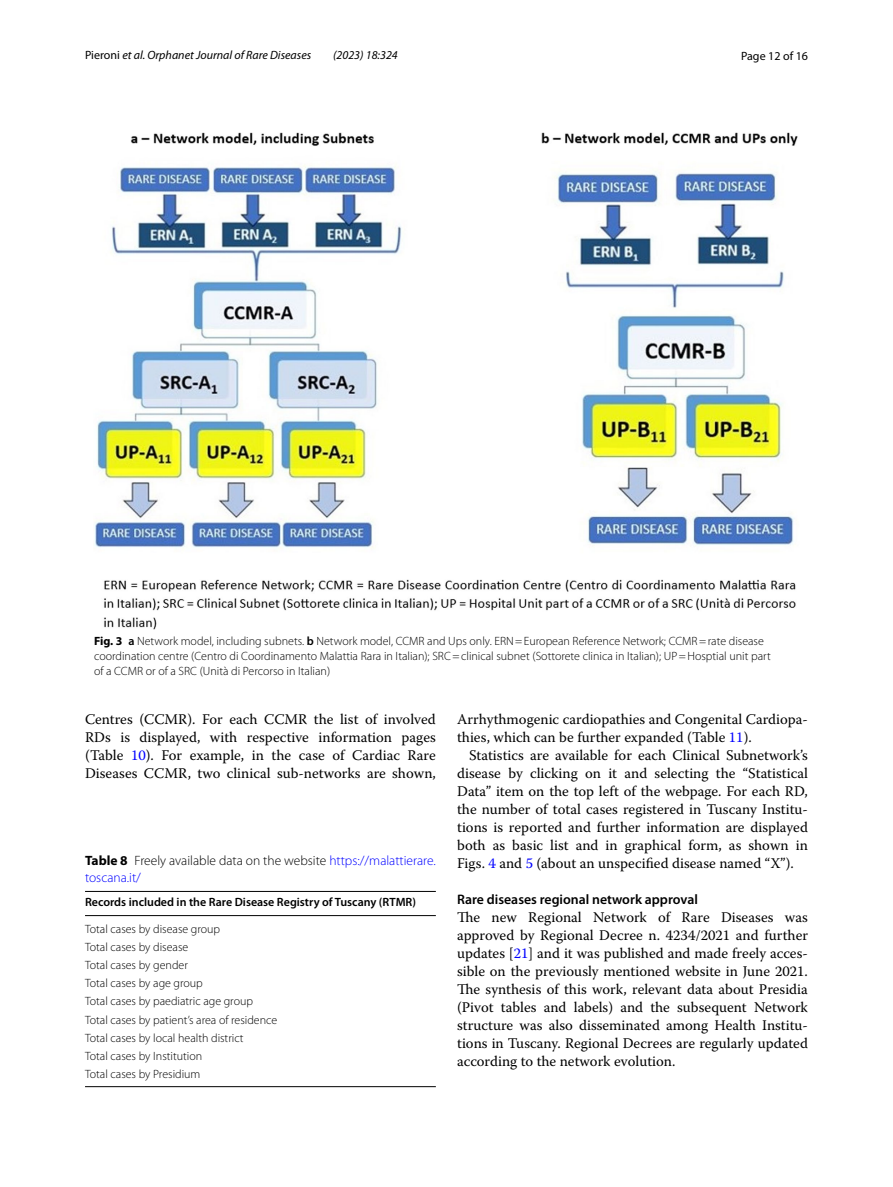
<style>
.page{position:relative;width:893px;height:1187px;background:#fff}
.page>*{position:absolute;margin:0;border:0;box-sizing:border-box;transform-origin:0 0}
.t1{font:14.7px/18px "Warnock Pro";color:#000;text-align:justify}
.t2{font:600 13.8px "Myriad Pro";color:#000}
.t3{font:300 13.5px/16.5px "Myriad Pro";color:#00f}
.t4{font:300 12px/18.1px "Myriad Pro";color:#000}
.t5{font:600 12px "Myriad Pro";color:#000}
.t6{font:italic 12px "Myriad Pro";color:#000}
.t7{font:12px "Myriad Pro";color:#000}
.s1{font-style:normal}
.s2{font-weight:700}
.s3{font-weight:600}
.s4{color:#00f}
.s5{font-weight:700;color:#000}
.s6{color:#000}
</style>
<div class="page">
<img style="left:94px;top:133px;width:704px;height:496px">
<hr style="left:85px;top:891px;width:351px;height:1px;background:#000">
<hr style="left:85px;top:915px;width:351px;height:1px;background:#000">
<hr style="left:85px;top:1086px;width:351px;height:1px;background:#000">
<p class="t6" style="left:85px;top:48px;width:228px"><span class="s1">Pieroni</span> et al. Orphanet Journal of Rare Diseases</p>
<p class="t6" style="left:333px;top:48px;width:66px">(2023) 18:324</p>
<p class="t7" style="left:741px;top:48px;width:68px">Page 12 of 16</p>
<p class="t4" style="left:94px;top:633px;width:678px;line-height:15px"><span class="s2">Fig. 3</span> <span class="s3">a</span> Network model, including subnets. <span class="s3">b</span> Network model, CCMR and Ups only. ERN=European Reference Network; CCMR=rate disease coordination centre (Centro di Coordinamento Malattia Rara in Italian); SRC=clinical subnet (Sottorete clinica in Italian); UP=Hosptial unit part of a CCMR or of a SRC (Unità di Percorso in Italian)</p>
<p class="t1" style="left:85px;top:710px;width:352px">Centres (CCMR). For each CCMR the list of involved RDs is displayed, with respective information pages (Table <span class="s4">10</span>). For example, in the case of Cardiac Rare Diseases CCMR, two clinical sub-networks are shown,</p>
<p class="t1" style="left:457px;top:710px;width:352px">Arrhythmogenic cardiopathies and Congenital Cardiopa&shy;thies, which can be further expanded (Table <span class="s4">11</span>).</p>
<p class="t1" style="left:457px;top:746px;width:352px;text-indent:12px">Statistics are available for each Clinical Subnetwork’s disease by clicking on it and selecting the “Statistical Data” item on the top left of the webpage. For each RD, the number of total cases registered in Tuscany Institu&shy;tions is reported and further information are displayed both as basic list and in graphical form, as shown in Figs. <span class="s4">4</span> and <span class="s4">5</span> (about an unspecified disease named “X”).</p>
<p class="t2" style="left:457px;top:890px;width:242px">Rare diseases regional network approval</p>
<p class="t1" style="left:457px;top:908px;width:352px">The new Regional Network of Rare Diseases was approved by Regional Decree n. 4234/2021 and further updates [<span class="s4">21</span>] and it was published and made freely acces&shy;sible on the previously mentioned website in June 2021.<br>The synthesis of this work, relevant data about Presidia (Pivot tables and labels) and the subsequent Network structure was also disseminated among Health Institu&shy;tions in Tuscany. Regional Decrees are regularly updated according to the network evolution.</p>
<p class="t3" style="left:85px;top:852px;width:352px"><span class="s5">Table 8</span> <span class="s6">Freely available data on the website</span> https://malattierare. toscana.it/</p>
<p class="t5" style="left:85px;top:894px;width:333px">Records included in the Rare Disease Registry of Tuscany (RTMR)</p>
<p class="t4" style="left:85px;top:919px;width:194px">Total cases by disease group<br>Total cases by disease<br>Total cases by gender<br>Total cases by age group<br>Total cases by paediatric age group<br>Total cases by patient’s area of residence<br>Total cases by local health district<br>Total cases by Institution<br>Total cases by Presidium</p>
</div>
